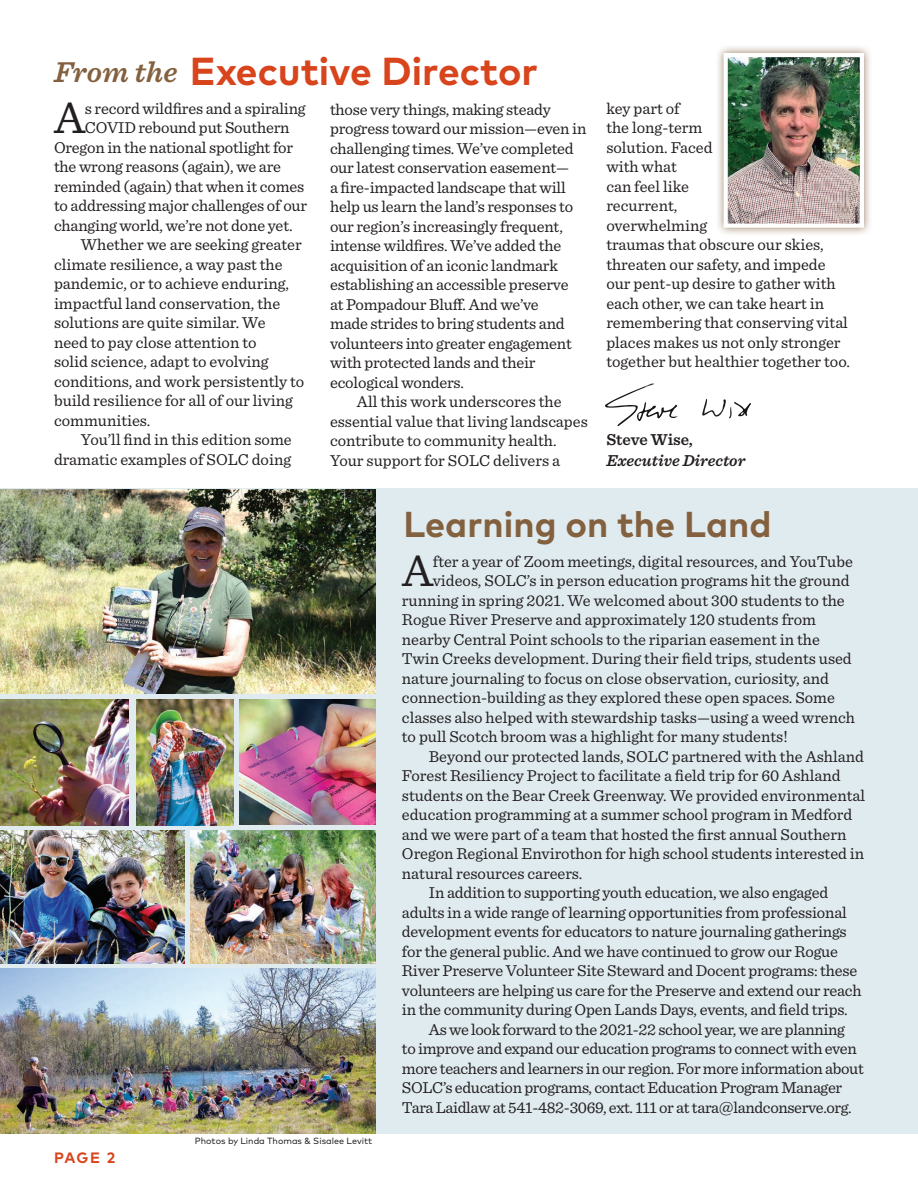
<style>
.page{position:relative;width:918px;height:1188px;background:#fff}
.page>*{position:absolute;margin:0;border:0;box-sizing:border-box;transform-origin:0 0}
.t1{font:46.35px "Sentinel";color:#231f20}
.t2{font:700 39px "Mark OT";color:#d8441c}
.t3{font:700 36px "Mark OT";color:#83613f}
.t4{font:italic 600 30px "Sentinel";letter-spacing:.005em;color:#83613f}
.t5{font:16.5px/19.5px "Sentinel";letter-spacing:-.005em;color:#231f20}
.t6{font:italic 600 16.5px "Sentinel";color:#231f20}
.t7{font:600 16.5px "Sentinel";color:#231f20}
.t8{font:700 15px "Mark OT";color:#d8441c}
.t9{font:9px "Mark OT";color:#231f20}
</style>
<div class="page">
<div style="left:0;top:489px;width:918px;height:645px;background:#e0ebf0"></div>
<div style="left:715px;top:44px;width:158px;height:193px;background:#83613f;opacity:.77"></div>
<img style="left:729px;top:58px;width:130px;height:165px">
<div style="left:724px;top:53px;width:140px;height:175px;border:4px solid #fff"></div>
<svg style="left:605px;top:383px;width:73px;height:43px"></svg>
<svg style="left:702px;top:399px;width:49px;height:20px"></svg>
<img style="left:240px;top:700px;width:135px;height:124px">
<img style="left:0;top:699px;width:129px;height:126px">
<img style="left:0;top:969px;width:375px;height:165px">
<img style="left:191px;top:830px;width:184px;height:133px">
<img style="left:0;top:830px;width:185px;height:133px">
<img style="left:136px;top:699px;width:98px;height:126px">
<img style="left:0;top:489px;width:375px;height:205px">
<p class="t4" style="left:54px;top:49px;width:125px">From the</p>
<p class="t2" style="left:190px;top:46px;width:350px">Executive Director</p>
<p class="t1" style="left:54px;top:83px;width:33px">A</p>
<p class="t5" style="left:85px;top:97px;width:222px">s record wildfires and a spiraling</p>
<p class="t5" style="left:85px;top:117px;width:206px">COVID rebound put Southern</p>
<p class="t5" style="left:54px;top:136px;width:241px">Oregon in the national spotlight for</p>
<p class="t5" style="left:54px;top:156px;width:229px">the wrong reasons (again), we are</p>
<p class="t5" style="left:54px;top:175px;width:252px">reminded (again) that when it comes</p>
<p class="t5" style="left:54px;top:195px;width:255px">to addressing major challenges of our</p>
<p class="t5" style="left:54px;top:214px;width:240px">changing world, we’re not done yet.</p>
<p class="t5" style="left:54px;top:234px;width:252px;text-indent:27px">Whether we are seeking greater climate resilience, a way past the pandemic, or to achieve enduring, impactful land conservation, the solutions are quite similar. We<br>need to pay close attention to<br>solid science, adapt to evolving conditions, and work persistently to build resilience for all of our living communities.</p>
<p class="t5" style="left:54px;top:429px;width:239px;text-align:right">You’ll find in this edition some dramatic examples of SOLC doing</p>
<p class="t5" style="left:330px;top:99px;width:258px">those very things, making steady progress toward our mission—even in challenging times. We’ve completed our latest conservation easement—<br>a fire-impacted landscape that will help us learn the land’s responses to our region’s increasingly frequent, intense wildfires. We’ve added the acquisition of an iconic landmark establishing an accessible preserve<br>at Pompadour Bluff. And we’ve<br>made strides to bring students and volunteers into greater engagement with protected lands and their ecological wonders.</p>
<p class="t5" style="left:330px;top:391px;width:259px;text-indent:27px">All this work underscores the essential value that living landscapes contribute to community health.<br>Your support for SOLC delivers a</p>
<p class="t5" style="left:606px;top:98px;width:245px">key part of<br>the long-term<br>solution. Faced<br>with what<br>can feel like<br>recurrent,<br>overwhelming<br>traumas that obscure our skies, threaten our safety, and impede our pent-up desire to gather with each other, we can take heart in remembering that conserving vital places makes us not only stronger together but healthier together too.</p>
<p class="t7" style="left:606px;top:427px;width:88px">Steve Wise,</p>
<p class="t6" style="left:606px;top:448px;width:141px">Executive Director</p>
<p class="t3" style="left:403px;top:501px;width:370px">Learning on the Land</p>
<p class="t8" style="left:54px;top:1148px;width:63px">PAGE 2</p>
<p class="t9" style="left:195px;top:1135px;width:179px">Photos by Linda Thomas &amp; Sisalee Levitt</p>
<p class="t1" style="left:402px;top:536px;width:33px">A</p>
<p class="t5" style="left:433px;top:550px;width:422px">fter a year of Zoom meetings, digital resources, and YouTube</p>
<p class="t5" style="left:433px;top:570px;width:418px">videos, SOLC’s in person education programs hit the ground</p>
<p class="t5" style="left:402px;top:589px;width:444px">running in spring 2021. We welcomed about 300 students to the</p>
<p class="t5" style="left:402px;top:609px;width:416px">Rogue River Preserve and approximately 120 students from</p>
<p class="t5" style="left:402px;top:628px;width:419px">nearby Central Point schools to the riparian easement in the</p>
<p class="t5" style="left:402px;top:648px;width:451px">Twin Creeks development. During their field trips, students used</p>
<p class="t5" style="left:402px;top:667px;width:428px">nature journaling to focus on close observation, curiosity, and</p>
<p class="t5" style="left:402px;top:687px;width:435px">connection-building as they explored these open spaces. Some</p>
<p class="t5" style="left:402px;top:706px;width:455px">classes also helped with stewardship tasks—using a weed wrench</p>
<p class="t5" style="left:402px;top:726px;width:387px">to pull Scotch broom was a highlight for many students!</p>
<p class="t5" style="left:402px;top:745px;width:465px;text-indent:27px">Beyond our protected lands, SOLC partnered with the Ashland Forest Resiliency Project to facilitate a field trip for 60 Ashland students on the Bear Creek Greenway. We provided environmental education programming at a summer school program in Medford and we were part of a team that hosted the first annual Southern Oregon Regional Envirothon for high school students interested in natural resources careers.</p>
<p class="t5" style="left:402px;top:882px;width:461px;text-indent:27px">In addition to supporting youth education, we also engaged adults in a wide range of learning opportunities from professional development events for educators to nature journaling gatherings for the general public. And we have continued to grow our Rogue River Preserve Volunteer Site Steward and Docent programs: these volunteers are helping us care for the Preserve and extend our reach in the community during Open Lands Days, events, and field trips.</p>
<p class="t5" style="left:402px;top:1018px;width:463px;text-indent:27px">As we look forward to the 2021-22 school year, we are planning<br>to improve and expand our education programs to connect with even more teachers and learners in our region. For more information about SOLC’s education programs, contact Education Program Manager Tara Laidlaw at 541-482-3069, ext. 111 or at tara@landconserve.org.</p>
</div>
